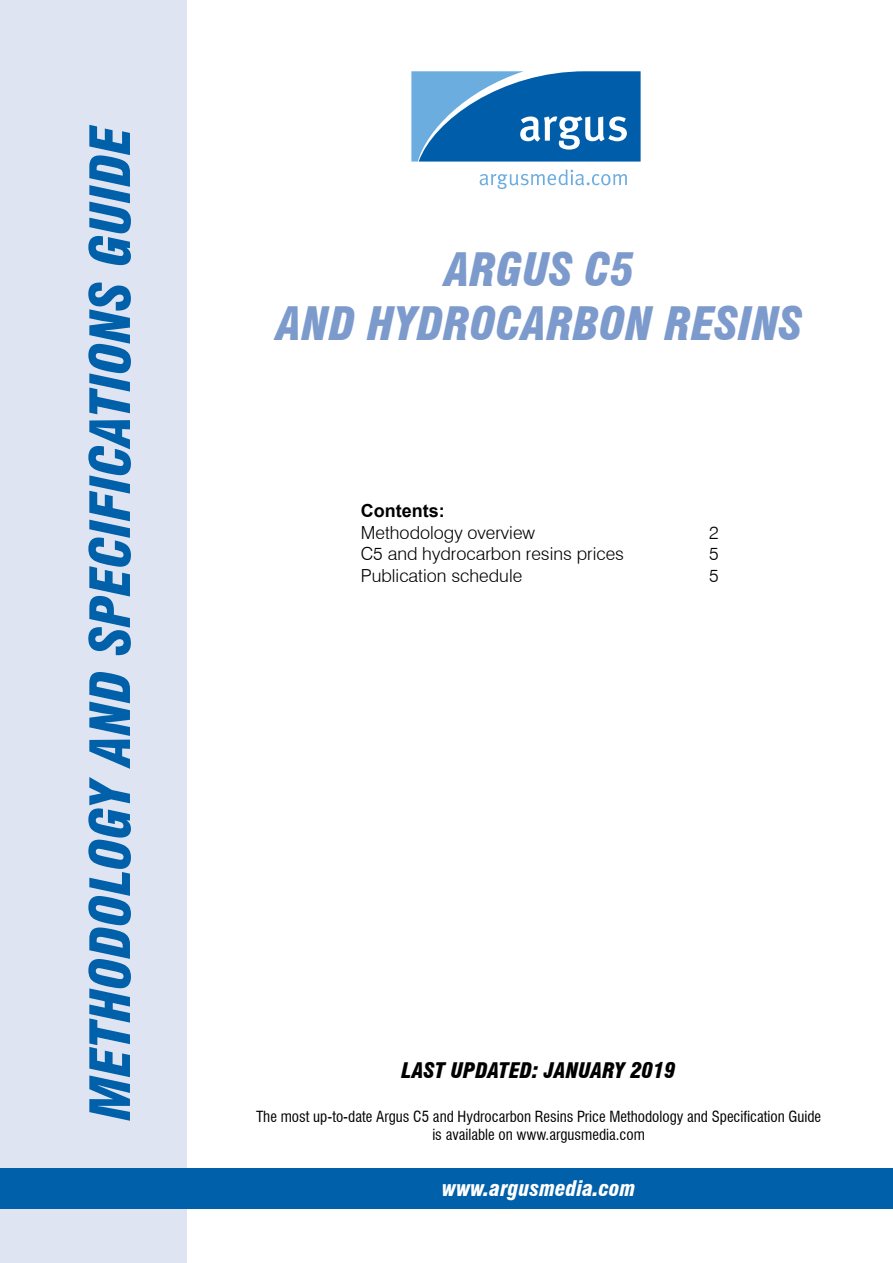
<style>
.page{position:relative;width:893px;height:1263px;background:#fff}
.page>*{position:absolute;margin:0;border:0;box-sizing:border-box;transform-origin:0 0}
.t1{font:italic 900 condensed 54px "Swiss 721 BT";color:#0060a9}
.t2{font:italic 900 condensed 45px/54px "Swiss 721 BT";color:#7c9bcc;text-align:center}
.t3{font:italic 900 condensed 21px "Swiss 721 BT";color:#000}
.t4{font:italic 900 condensed 21px "Swiss 721 BT";color:#fff}
.t5{font:300 18px "Swiss 721 BT";color:#000}
.t6{font:700 18px "Arial";color:#000}
.t7{font:condensed 15px "Swiss 721 BT";color:#000}
</style>
<div class="page">
<div style="left:0;top:0;width:186px;height:1263px;background:#dfe4f2"></div>
<div style="left:0;top:1168px;width:893px;height:41px;background:#0060a9"></div>
<svg style="left:411px;top:71px;width:230px;height:91px;background:#3380be"></svg>
<svg style="left:480px;top:169px;width:147px;height:20px"></svg>
<h1 class="t1" style="left:78px;top:1120px;width:997px;rotate:-90deg">METHODOLOGY AND SPECIFICATIONS GUIDE</h1>
<h2 class="t2" style="left:277px;top:243px;width:527px">ARGUS C5<br>AND HYDROCARBON RESINS</h2>
<p class="t6" style="left:361px;top:498px;width:85px">Contents:</p>
<p class="t5" style="left:361px;top:521px;width:176px">Methodology overview</p>
<p class="t5" style="left:709px;top:521px;width:11px">2</p>
<p class="t5" style="left:361px;top:543px;width:265px">C5 and hydrocarbon resins prices</p>
<p class="t5" style="left:709px;top:543px;width:11px">5</p>
<p class="t5" style="left:361px;top:565px;width:163px">Publication schedule</p>
<p class="t5" style="left:709px;top:565px;width:11px">5</p>
<h3 class="t3" style="left:401px;top:1058px;width:276px">LAST UPDATED: JANUARY 2019</h3>
<p class="t7" style="left:256px;top:1107px;width:567px">The most up-to-date Argus C5 and Hydrocarbon Resins Price Methodology and Specification Guide</p>
<p class="t7" style="left:432px;top:1125px;width:214px">is available on www.argusmedia.com</p>
<h3 class="t4" style="left:442px;top:1176px;width:195px">WWW.ARGUSMEDIA.COM</h3>
</div>
